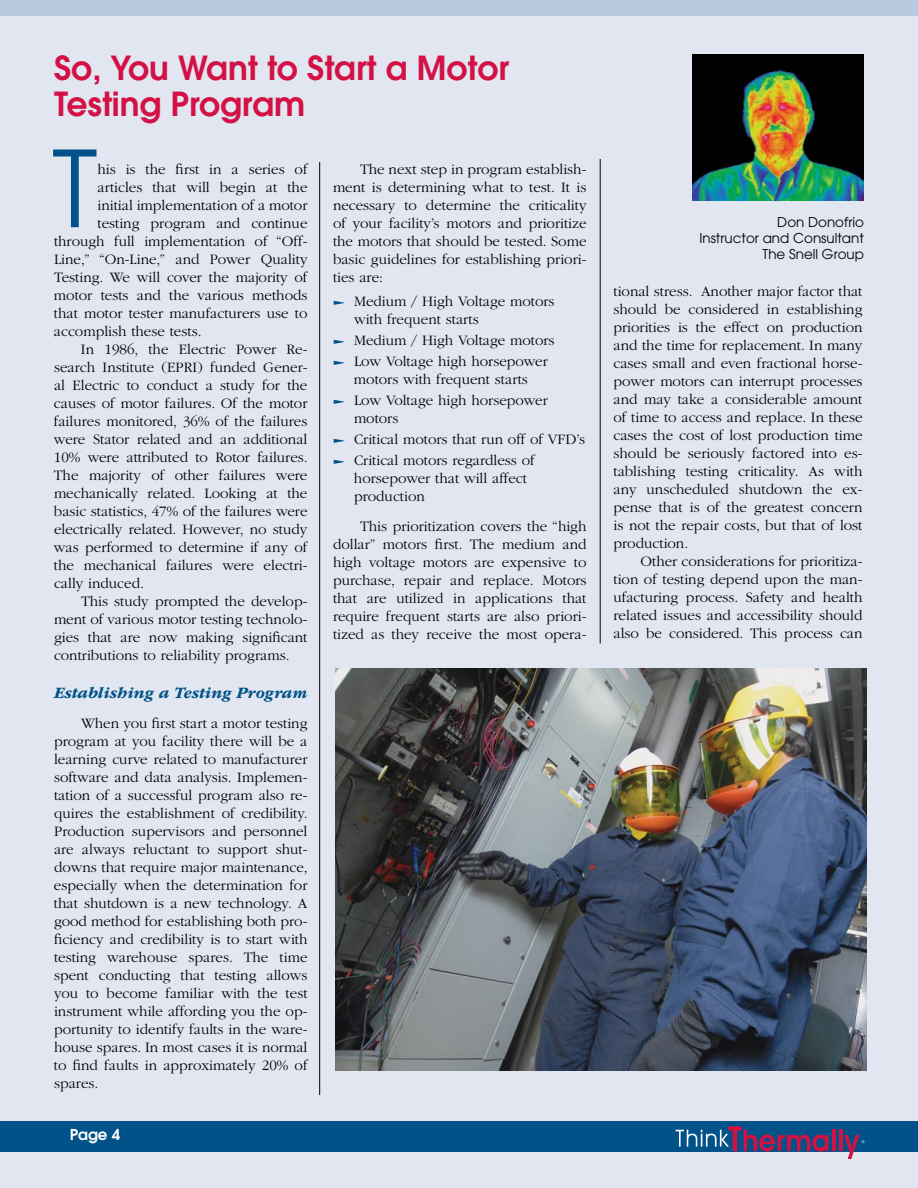
<style>
.page{position:relative;width:918px;height:1188px;background:#e1e6f0}
.page>*{position:absolute;margin:0;border:0;box-sizing:border-box;transform-origin:0 0}
.t1{font:105px "Avant Garde";color:#005288}
.t2{font:600 33px/36px "Avant Garde";color:#d31145}
.t3{font:italic 700 16.5px "ITC Garamond Std";color:#005288}
.t4{font:300 15px/18px "ITC Garamond Std";color:#000;text-align:justify}
.t5{font:600 15px "Avant Garde";color:#fff}
.t6{font:13.5px/16.2px "Avant Garde";color:#000;text-align:right}
.s1{font-family:"Directions";font-weight:400;font-size:12px;color:#005288}
</style>
<div class="page">
<div style="left:0;top:1121px;width:918px;height:30px;background:#005288"></div>
<svg style="left:676px;top:1126px;width:153px;height:26px"></svg>
<hr style="left:832px;top:1130px;width:3px;height:21px;background:#d31145">
<hr style="left:839px;top:1130px;width:3px;height:21px;background:#d31145">
<svg style="left:844px;top:1135px;width:20px;height:24px"></svg>
<hr style="left:319px;top:162px;width:1px;height:933px;background:#000">
<hr style="left:600px;top:159px;width:1px;height:484px;background:#000">
<img style="left:692px;top:54px;width:172px;height:147px">
<img style="left:336px;top:669px;width:531px;height:402px">
<div style="left:0;top:0;width:918px;height:16px;background:#b9c9df"></div>
<h2 class="t2" style="left:54px;top:50px;width:457px">So, You Want to Start a Motor<br>Testing Program</h2>
<h1 class="t1" style="left:52px;top:127px;width:46px">T</h1>
<p class="t4" style="left:98px;top:161px;width:212px">his is the first in a series of</p>
<p class="t4" style="left:98px;top:179px;width:211px">articles that will begin at the</p>
<p class="t4" style="left:98px;top:197px;width:211px">initial implementation of a motor</p>
<p class="t4" style="left:98px;top:215px;width:212px">testing program and continue</p>
<p class="t4" style="left:54px;top:233px;width:255px">through full implementation of “Off-</p>
<p class="t4" style="left:54px;top:251px;width:255px">Line,” “On-Line,” and Power Quality</p>
<p class="t4" style="left:54px;top:269px;width:255px">Testing. We will cover the majority of</p>
<p class="t4" style="left:54px;top:287px;width:255px">motor tests and the various methods</p>
<p class="t4" style="left:54px;top:305px;width:255px">that motor tester manufacturers use to</p>
<p class="t4" style="left:54px;top:323px;width:149px">accomplish these tests.</p>
<p class="t4" style="left:81px;top:341px;width:228px">In 1986, the Electric Power Re-</p>
<p class="t4" style="left:54px;top:359px;width:255px">search Institute (EPRI) funded Gener-</p>
<p class="t4" style="left:54px;top:377px;width:255px">al Electric to conduct a study for the</p>
<p class="t4" style="left:54px;top:395px;width:255px">causes of motor failures. Of the motor</p>
<p class="t4" style="left:54px;top:413px;width:255px">failures monitored, 36% of the failures</p>
<p class="t4" style="left:54px;top:431px;width:255px">were Stator related and an additional</p>
<p class="t4" style="left:54px;top:449px;width:255px">10% were attributed to Rotor failures.</p>
<p class="t4" style="left:54px;top:467px;width:255px">The majority of other failures were</p>
<p class="t4" style="left:54px;top:485px;width:255px">mechanically related. Looking at the</p>
<p class="t4" style="left:54px;top:503px;width:255px">basic statistics, 47% of the failures were</p>
<p class="t4" style="left:54px;top:521px;width:255px">electrically related. However, no study</p>
<p class="t4" style="left:54px;top:539px;width:255px">was performed to determine if any of</p>
<p class="t4" style="left:54px;top:557px;width:255px">the mechanical failures were electri-</p>
<p class="t4" style="left:54px;top:575px;width:91px">cally induced.</p>
<p class="t4" style="left:81px;top:593px;width:228px">This study prompted the develop-</p>
<p class="t4" style="left:54px;top:611px;width:255px">ment of various motor testing technolo-</p>
<p class="t4" style="left:54px;top:629px;width:255px">gies that are now making significant</p>
<p class="t4" style="left:54px;top:647px;width:237px">contributions to reliability programs.</p>
<p class="t3" style="left:54px;top:684px;width:255px">Establishing a Testing Program</p>
<p class="t4" style="left:54px;top:715px;width:255px;text-indent:27px">When you first start a motor testing program at you facility there will be a learning curve related to manufacturer software and data analysis. Implemen&shy;tation of a successful program also re&shy;quires the establishment of credibility.<br>Production supervisors and personnel are always reluctant to support shut&shy;downs that require major maintenance, especially when the determination for that shutdown is a new technology. A good method for establishing both pro&shy;ficiency and credibility is to start with testing warehouse spares. The time spent conducting that testing allows you to become familiar with the test instrument while affording you the op&shy;portunity to identify faults in the ware&shy;house spares. In most cases it is normal to find faults in approximately 20% of spares.</p>
<p class="t5" style="left:70px;top:1125px;width:52px">Page 4</p>
<p class="t4" style="left:333px;top:161px;width:255px;text-indent:27px">The next step in program establish&shy;ment is determining what to test. It is necessary to determine the criticality of your facility’s motors and prioritize the motors that should be tested. Some basic guidelines for establishing priori&shy;ties are:</p>
<p class="t4" style="left:354px;top:293px;width:202px;text-indent:-21px"><span class="s1">l</span> Medium / High Voltage motors with frequent starts</p>
<p class="t4" style="left:333px;top:330px;width:223px;line-height:21px"><span class="s1">l</span> Medium / High Voltage motors <span class="s1">l</span> Low Voltage high horsepower</p>
<p class="t4" style="left:333px;top:369px;width:216px;line-height:21px;text-align:center">motors with frequent starts<br><span class="s1">l</span> Low Voltage high horsepower</p>
<p class="t4" style="left:333px;top:408px;width:254px;line-height:21px;text-align:left;text-indent:21px">motors<br><span class="s1">l</span> Critical motors that run off of VFD’s <span class="s1">l</span> Critical motors regardless of</p>
<p class="t4" style="left:354px;top:470px;width:175px">horsepower that will affect production</p>
<p class="t4" style="left:333px;top:518px;width:255px;text-indent:27px">This prioritization covers the “high dollar” motors first. The medium and high voltage motors are expensive to purchase, repair and replace. Motors that are utilized in applications that require frequent starts are also priori&shy;tized as they receive the most opera-</p>
<p class="t6" style="left:699px;top:213px;width:166px">Don Donofrio<br>Instructor and Consultant<br>The Snell Group</p>
<p class="t4" style="left:613px;top:282px;width:251px">tional stress. Another major factor that should be considered in establishing priorities is the effect on production and the time for replacement. In many cases small and even fractional horse&shy;power motors can interrupt processes and may take a considerable amount of time to access and replace. In these cases the cost of lost production time should be seriously factored into es&shy;tablishing testing criticality. As with any unscheduled shutdown the ex&shy;pense that is of the greatest concern is not the repair costs, but that of lost production.</p>
<p class="t4" style="left:614px;top:552px;width:251px;text-indent:27px">Other considerations for prioritiza&shy;tion of testing depend upon the man&shy;ufacturing process. Safety and health related issues and accessibility should also be considered. This process can</p>
</div>
